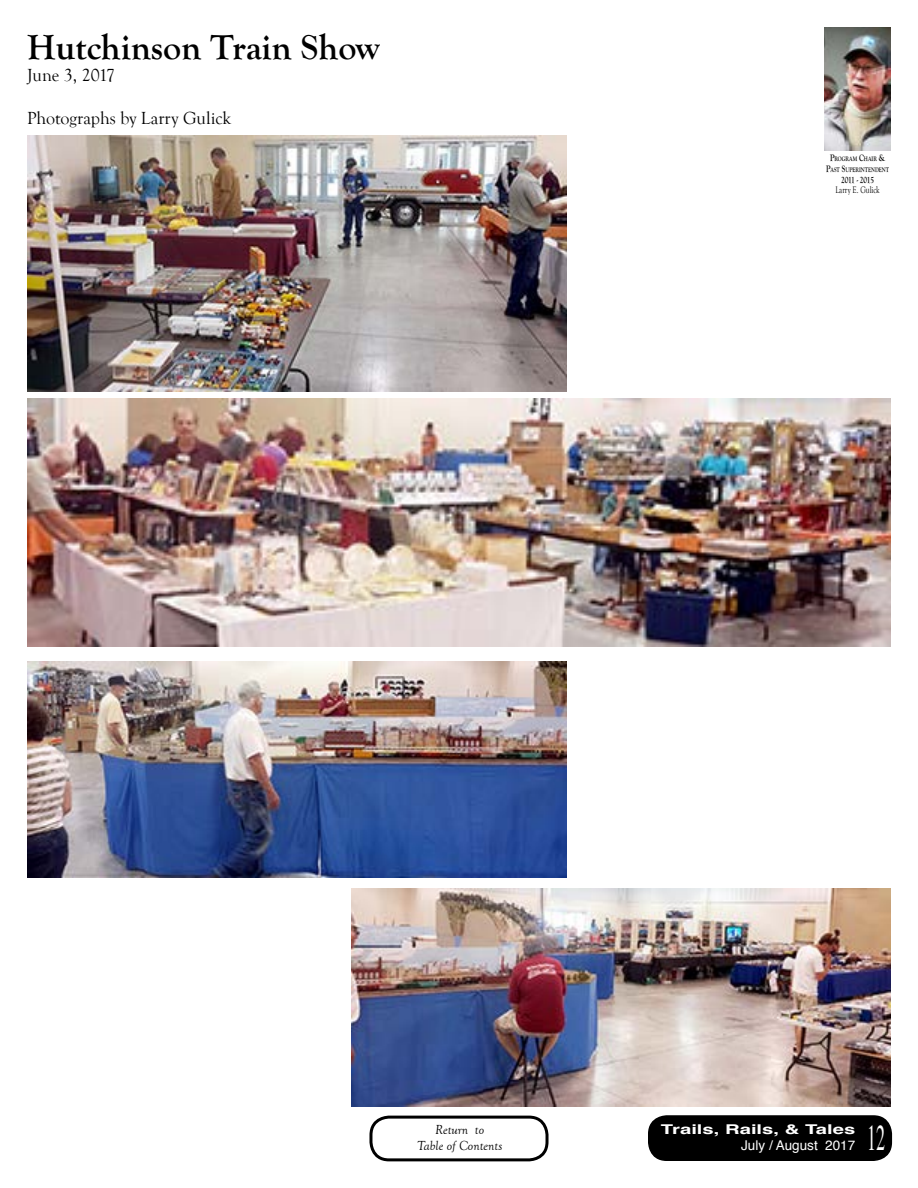
<style>
.page{position:relative;width:918px;height:1188px;background:#fff}
.page>*{position:absolute;margin:0;border:0;box-sizing:border-box;transform-origin:0 0}
.t1{font:700 36px "Goudy Old Style T";color:#000}
.t2{font:36px "Times";color:#fff;scale:.5 1}
.t3{font:18px "Goudy Old Style T";color:#000}
.t4{font:italic 13.5px/16.2px "Goudy Old Style T";color:#000;text-align:center}
.t5{font:700 13.5px "Helvetica";color:#fff;scale:1.5 1}
.t6{font:13.5px "Helvetica";color:#fff}
.t7{font:9.75px "Goudy Old Style T";color:#000;scale:.75 1}
.t8{font:700 9.75px "Goudy Old Style T";letter-spacing:-.035em;color:#000;scale:.75 1}
.t9{font:700 6.9px/10.8px "Goudy Old Style T";color:#000;text-align:center;scale:.75 1}
.s1{font-size:9.75px}
</style>
<div class="page">
<div style="left:649px;top:1116px;width:242px;height:44px;background:#000;border-radius:18px"></div>
<div style="left:648px;top:1115px;width:244px;height:46px;border:2px solid #000;border-radius:18px"></div>
<div style="left:369px;top:1116px;width:180px;height:45px;border:3px solid #000;border-radius:18px"></div>
<img style="left:27px;top:135px;width:540px;height:257px">
<img style="left:27px;top:399px;width:864px;height:247px">
<img style="left:27px;top:662px;width:540px;height:216px">
<img style="left:351px;top:888px;width:540px;height:219px">
<img style="left:825px;top:27px;width:66px;height:124px">
<h1 class="t1" style="left:27px;top:27px;width:354px">Hutchinson Train Show</h1>
<p class="t3" style="left:27px;top:65px;width:90px">June 3, 2017</p>
<p class="t3" style="left:27px;top:108px;width:206px">Photographs by Larry Gulick</p>
<p class="t9" style="left:826px;top:153px;width:86px"><span class="s1">P</span>ROGRAM <span class="s1">C</span>HAIR <span class="s1">&amp;<br>P</span>AST <span class="s1">S</span>UPERINTENDENT</p>
<p class="t8" style="left:841px;top:174px;width:45px">2011 - 2015</p>
<p class="t7" style="left:835px;top:185px;width:61px">Larry E. Gulick</p>
<p class="t4" style="left:417px;top:1121px;width:87px">Return to<br>Table of Contents</p>
<p class="t5" style="left:661px;top:1118px;width:131px">Trails, Rails, &amp; Tales</p>
<p class="t6" style="left:741px;top:1135px;width:116px">July / August 2017</p>
<h1 class="t2" style="left:867px;top:1115px;width:37px">12</h1>
</div>
